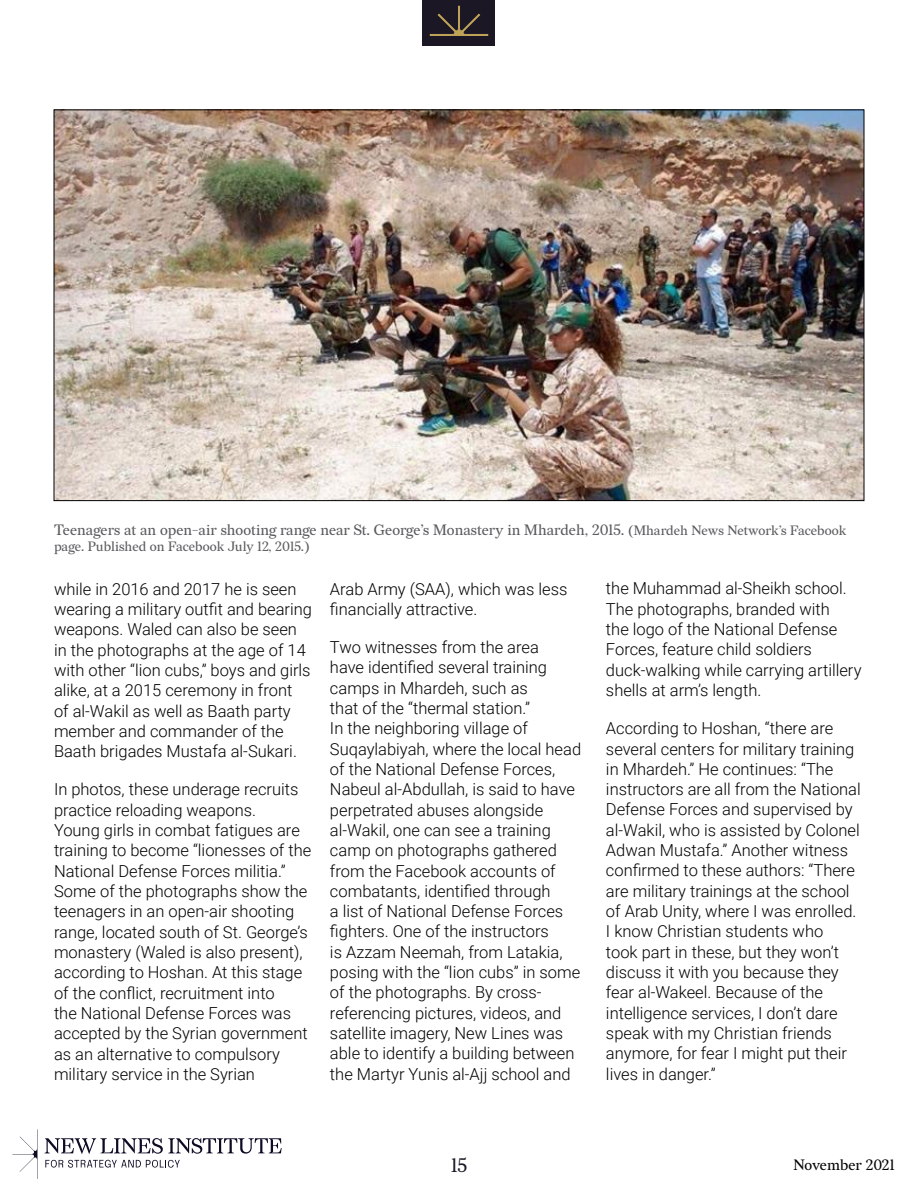
<style>
.page{position:relative;width:918px;height:1188px;background:#fff}
.page>*{position:absolute;margin:0;border:0;box-sizing:border-box;transform-origin:0 0}
.t1{font:19.5px "Redaction";color:#1b1725}
.t2{font:300 16.5px/20.2px "Roboto";color:#000}
.t3{font:15px "Redaction";color:#58595b}
.t4{font:15px "Redaction";color:#000}
.t5{font:13.5px "Redaction";color:#58595b}
.s1{font-size:13.5px}
</style>
<div class="page">
<div style="left:422px;top:0;width:73px;height:46px;background:#1b1725"></div>
<svg style="left:429px;top:5px;width:60px;height:31px"></svg>
<svg style="left:12px;top:1136px;width:25px;height:36px"></svg>
<svg style="left:45px;top:1138px;width:237px;height:16px"></svg>
<svg style="left:45px;top:1160px;width:135px;height:8px"></svg>
<img style="left:56px;top:112px;width:806px;height:387px">
<p class="t3" style="left:54px;top:520px;width:794px">Teenagers at an open-air shooting range near St. George’s Monastery in Mhardeh, 2015. <span class="s1">(Mhardeh News Network’s Facebook</span></p>
<p class="t5" style="left:54px;top:538px;width:257px">page. Published on Facebook July 12, 2015.)</p>
<p class="t2" style="left:54px;top:578px;width:260px">while in 2016 and 2017 he is seen wearing a military outfit and bearing weapons. Waled can also be seen in the photographs at the age of 14 with other “lion cubs,” boys and girls alike, at a 2015 ceremony in front<br>of al-Wakil as well as Baath party member and commander of the Baath brigades Mustafa al-Sukari.</p>
<p class="t2" style="left:54px;top:779px;width:259px">In photos, these underage recruits practice reloading weapons.<br>Young girls in combat fatigues are training to become “lionesses of the National Defense Forces militia.” Some of the photographs show the teenagers in an open-air shooting range, located south of St. George’s monastery (Waled is also present), according to Hoshan. At this stage of the conflict, recruitment into<br>the National Defense Forces was accepted by the Syrian government as an alternative to compulsory military service in the Syrian</p>
<p class="t2" style="left:330px;top:578px;width:239px">Arab Army (SAA), which was less financially attractive.</p>
<p class="t2" style="left:330px;top:637px;width:253px">Two witnesses from the area<br>have identified several training camps in Mhardeh, such as<br>that of the “thermal station.”<br>In the neighboring village of<br>Suqaylabiyah, where the local head of the National Defense Forces,<br>Nabeul al-Abdullah, is said to have perpetrated abuses alongside al-Wakil, one can see a training camp on photographs gathered from the Facebook accounts of combatants, identified through<br>a list of National Defense Forces fighters. One of the instructors<br>is Azzam Neemah, from Latakia, posing with the “lion cubs” in some of the photographs. By cross&shy;referencing pictures, videos, and satellite imagery, New Lines was able to identify a building between the Martyr Yunis al-Ajj school and</p>
<p class="t2" style="left:606px;top:578px;width:257px">the Muhammad al-Sheikh school.<br>The photographs, branded with<br>the logo of the National Defense<br>Forces, feature child soldiers duck-walking while carrying artillery shells at arm’s length.</p>
<p class="t2" style="left:606px;top:718px;width:256px">According to Hoshan, “there are several centers for military training in Mhardeh.” He continues: “The instructors are all from the National Defense Forces and supervised by al-Wakil, who is assisted by Colonel Adwan Mustafa.” Another witness confirmed to these authors: “There are military trainings at the school of Arab Unity, where I was enrolled.<br>I know Christian students who<br>took part in these, but they won’t discuss it with you because they fear al-Wakeel. Because of the intelligence services, I don’t dare speak with my Christian friends anymore, for fear I might put their lives in danger.”</p>
<p class="t1" style="left:451px;top:1153px;width:18px">15</p>
<p class="t4" style="left:793px;top:1156px;width:103px">November 2021</p>
</div>
